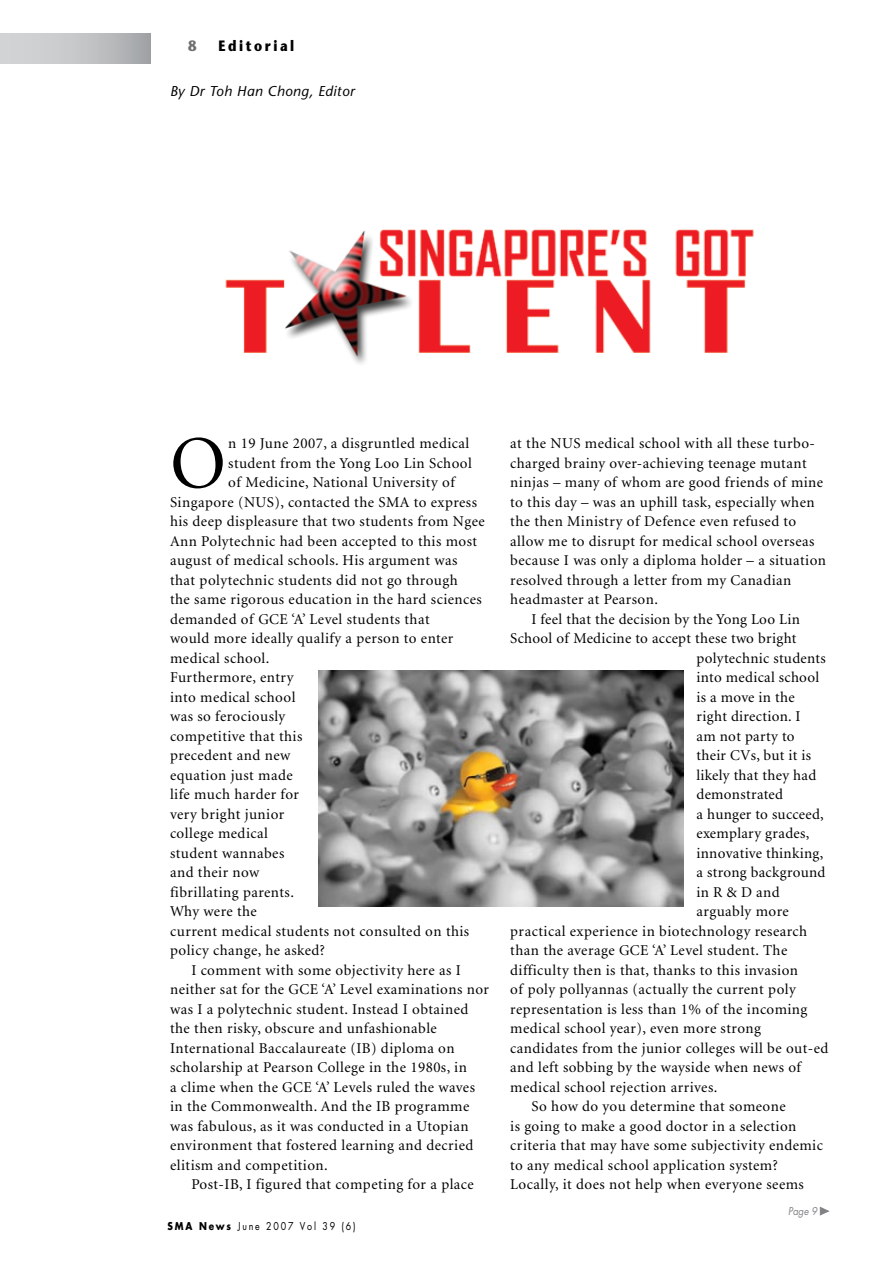
<style>
.page{position:relative;width:893px;height:1263px;background:#fff}
.page>*{position:absolute;margin:0;border:0;box-sizing:border-box;transform-origin:0 0}
.t1{font:75px "Minion";color:#000}
.t2{font:15px "Minion";letter-spacing:.03em;color:#000}
.t3{font:700 15px "Stone Sans";letter-spacing:.2em;color:#000;scale:.85 1}
.t4{font:italic 14.25px "Stone Sans";letter-spacing:.03em;color:#000}
.t5{font:10.5px "Futura";letter-spacing:.2em;color:#000;scale:.85 1}
.t6{font:italic 10.5px "Futura";color:#808284;scale:.9 1}
.s1{font-weight:700}
</style>
<div class="page">
<img style="left:225px;top:229px;width:529px;height:135px">
<img style="left:318px;top:670px;width:366px;height:236px">
<svg style="left:820px;top:1207px;width:9px;height:9px"></svg>
<div style="left:0;top:34px;width:151px;height:29px;background:linear-gradient(to right,#dadcdd,#a8aaad)"></div>
<p class="t3" style="left:219px;top:37px;width:91px">Editorial</p>
<p class="t4" style="left:170px;top:82px;width:186px">By Dr Toh Han Chong, Editor</p>
<h1 class="t1" style="left:170px;top:426px;width:57px">O</h1>
<p class="t2" style="left:228px;top:436px;width:243px">n 19 June 2007, a disgruntled medical</p>
<p class="t2" style="left:228px;top:456px;width:245px">student from the Yong Loo Lin School</p>
<p class="t2" style="left:228px;top:475px;width:228px">of Medicine, National University of</p>
<p class="t2" style="left:170px;top:495px;width:308px">Singapore (NUS), contacted the SMA to express</p>
<p class="t2" style="left:170px;top:514px;width:316px">his deep displeasure that two students from Ngee</p>
<p class="t2" style="left:170px;top:534px;width:309px">Ann Polytechnic had been accepted to this most</p>
<p class="t2" style="left:170px;top:553px;width:289px">august of medical schools. His argument was</p>
<p class="t2" style="left:170px;top:573px;width:289px">that polytechnic students did not go through</p>
<p class="t2" style="left:170px;top:592px;width:313px">the same rigorous education in the hard sciences</p>
<p class="t2" style="left:170px;top:612px;width:261px">demanded of GCE ‘A’ Level students that</p>
<p class="t2" style="left:170px;top:631px;width:285px">would more ideally qualify a person to enter</p>
<p class="t2" style="left:170px;top:651px;width:101px">medical school.</p>
<p class="t2" style="left:170px;top:670px;width:125px">Furthermore, entry</p>
<p class="t2" style="left:170px;top:690px;width:127px">into medical school</p>
<p class="t2" style="left:170px;top:709px;width:117px">was so ferociously</p>
<p class="t2" style="left:170px;top:729px;width:134px">competitive that this</p>
<p class="t2" style="left:170px;top:748px;width:122px">precedent and new</p>
<p class="t2" style="left:170px;top:768px;width:124px">equation just made</p>
<p class="t2" style="left:170px;top:787px;width:130px">life much harder for</p>
<p class="t2" style="left:170px;top:807px;width:116px">very bright junior</p>
<p class="t2" style="left:170px;top:826px;width:99px">college medical</p>
<p class="t2" style="left:170px;top:846px;width:116px">student wannabes</p>
<p class="t2" style="left:170px;top:865px;width:91px">and their now</p>
<p class="t2" style="left:170px;top:885px;width:125px">fibrillating parents.</p>
<p class="t2" style="left:170px;top:904px;width:88px">Why were the</p>
<p class="t2" style="left:170px;top:924px;width:301px">current medical students not consulted on this</p>
<p class="t2" style="left:170px;top:943px;width:156px">policy change, he asked?</p>
<p class="t2" style="left:191px;top:963px;width:271px">I comment with some objectivity here as I</p>
<p class="t2" style="left:170px;top:982px;width:320px">neither sat for the GCE ‘A’ Level examinations nor</p>
<p class="t2" style="left:170px;top:1002px;width:300px">was I a polytechnic student. Instead I obtained</p>
<p class="t2" style="left:170px;top:1021px;width:268px">the then risky, obscure and unfashionable</p>
<p class="t2" style="left:170px;top:1041px;width:286px">International Baccalaureate (IB) diploma on</p>
<p class="t2" style="left:170px;top:1060px;width:298px">scholarship at Pearson College in the 1980s, in</p>
<p class="t2" style="left:170px;top:1080px;width:306px">a clime when the GCE ‘A’ Levels ruled the waves</p>
<p class="t2" style="left:170px;top:1099px;width:301px">in the Commonwealth. And the IB programme</p>
<p class="t2" style="left:170px;top:1119px;width:300px">was fabulous, as it was conducted in a Utopian</p>
<p class="t2" style="left:170px;top:1138px;width:305px">environment that fostered learning and decried</p>
<p class="t2" style="left:170px;top:1158px;width:159px">elitism and competition.</p>
<p class="t2" style="left:191px;top:1177px;width:284px">Post-IB, I figured that competing for a place</p>
<p class="t5" style="left:168px;top:1219px;width:223px"><span class="s1">SMA News</span> June 2007 Vol 39 (6)</p>
<p class="t2" style="left:510px;top:436px;width:306px">at the NUS medical school with all these turbo-</p>
<p class="t2" style="left:510px;top:456px;width:298px">charged brainy over-achieving teenage mutant</p>
<p class="t2" style="left:510px;top:475px;width:314px">ninjas – many of whom are good friends of mine</p>
<p class="t2" style="left:510px;top:495px;width:306px">to this day – was an uphill task, especially when</p>
<p class="t2" style="left:510px;top:514px;width:288px">the then Ministry of Defence even refused to</p>
<p class="t2" style="left:510px;top:534px;width:306px">allow me to disrupt for medical school overseas</p>
<p class="t2" style="left:510px;top:553px;width:317px">because I was only a diploma holder – a situation</p>
<p class="t2" style="left:510px;top:573px;width:283px">resolved through a letter from my Canadian</p>
<p class="t2" style="left:510px;top:592px;width:149px">headmaster at Pearson.</p>
<p class="t2" style="left:531px;top:612px;width:270px">I feel that the decision by the Yong Loo Lin</p>
<p class="t2" style="left:510px;top:631px;width:288px">School of Medicine to accept these two bright</p>
<p class="t2" style="left:696px;top:651px;width:131px">polytechnic students</p>
<p class="t2" style="left:696px;top:670px;width:124px">into medical school</p>
<p class="t2" style="left:696px;top:690px;width:100px">is a move in the</p>
<p class="t2" style="left:696px;top:709px;width:105px">right direction. I</p>
<p class="t2" style="left:696px;top:729px;width:100px">am not party to</p>
<p class="t2" style="left:696px;top:748px;width:116px">their CVs, but it is</p>
<p class="t2" style="left:696px;top:768px;width:121px">likely that they had</p>
<p class="t2" style="left:696px;top:787px;width:88px">demonstrated</p>
<p class="t2" style="left:696px;top:807px;width:129px">a hunger to succeed,</p>
<p class="t2" style="left:696px;top:826px;width:114px">exemplary grades,</p>
<p class="t2" style="left:696px;top:846px;width:128px">innovative thinking,</p>
<p class="t2" style="left:696px;top:865px;width:131px">a strong background</p>
<p class="t2" style="left:696px;top:885px;width:85px">in R &amp; D and</p>
<p class="t2" style="left:696px;top:904px;width:94px">arguably more</p>
<p class="t2" style="left:510px;top:924px;width:298px">practical experience in biotechnology research</p>
<p class="t2" style="left:510px;top:943px;width:279px">than the average GCE ‘A’ Level student. The</p>
<p class="t2" style="left:510px;top:963px;width:289px">difficulty then is that, thanks to this invasion</p>
<p class="t2" style="left:510px;top:982px;width:287px">of poly pollyannas (actually the current poly</p>
<p class="t2" style="left:510px;top:1002px;width:299px">representation is less than 1% of the incoming</p>
<p class="t2" style="left:510px;top:1021px;width:252px">medical school year), even more strong</p>
<p class="t2" style="left:510px;top:1041px;width:320px">candidates from the junior colleges will be out-ed</p>
<p class="t2" style="left:510px;top:1060px;width:292px">and left sobbing by the wayside when news of</p>
<p class="t2" style="left:510px;top:1080px;width:209px">medical school rejection arrives.</p>
<p class="t2" style="left:531px;top:1099px;width:256px">So how do you determine that someone</p>
<p class="t2" style="left:510px;top:1119px;width:288px">is going to make a good doctor in a selection</p>
<p class="t2" style="left:510px;top:1138px;width:314px">criteria that may have some subjectivity endemic</p>
<p class="t2" style="left:510px;top:1158px;width:269px">to any medical school application system?</p>
<p class="t2" style="left:510px;top:1177px;width:295px">Locally, it does not help when everyone seems</p>
<p class="t6" style="left:788px;top:1204px;width:34px">Page 9</p>
</div>
